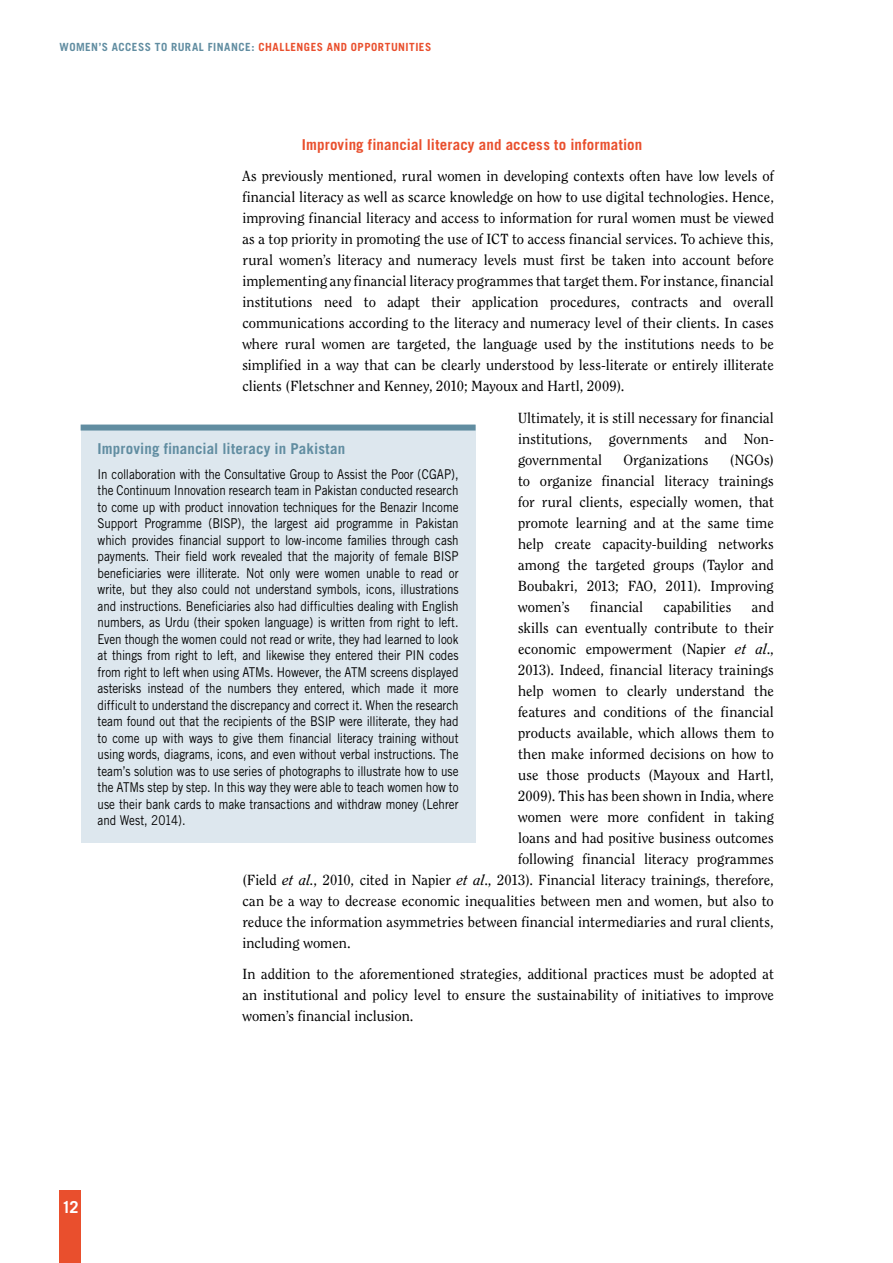
<style>
.page{position:relative;width:893px;height:1263px;background:#fff}
.page>*{position:absolute;margin:0;border:0;box-sizing:border-box;transform-origin:0 0}
.t1{font:700 16.5px "Trade Gothic";color:#fff}
.t2{font:700 15px "Trade Gothic";letter-spacing:.01em;color:#e94f2d}
.t3{font:700 15px "Trade Gothic";letter-spacing:.01em;color:#618da1}
.t4{font:14.55px/21px "Clearface";color:#000;text-align:justify}
.t5{font:13.5px/16.5px "Trade Gothic";letter-spacing:-.005em;color:#000;text-align:justify;scale:.86 1}
.t6{font:700 11.25px "Trade Gothic";letter-spacing:.045em;color:#618da1}
.s1{color:#e94f2d}
.s2{font-style:italic}
</style>
<div class="page">
<div style="left:60px;top:1191px;width:21px;height:72px;background:#e94f2d"></div>
<div style="left:81px;top:425px;width:395px;height:417px;background:#dde7ee"></div>
<div style="left:81px;top:424px;width:395px;height:6px;background:#618da1"></div>
<p class="t6" style="left:60px;top:40px;width:373px">women’s access to rural finance: <span class="s1">challenges and opportunities</span></p>
<p class="t2" style="left:302px;top:135px;width:342px">Improving financial literacy and access to information</p>
<p class="t4" style="left:242px;top:165px;width:533px">As previously mentioned, rural women in developing contexts often have low levels of financial literacy as well as scarce knowledge on how to use digital technologies. Hence, improving financial literacy and access to information for rural women must be viewed as a top priority in promoting the use of ICT to access financial services. To achieve this, rural women’s literacy and numeracy levels must first be taken into account before implementing any financial literacy programmes that target them. For instance, financial institutions need to adapt their application procedures, contracts and overall communications according to the literacy and numeracy level of their clients. In cases where rural women are targeted, the language used by the institutions needs to be simplified in a way that can be clearly understood by less-literate or entirely illiterate clients (Fletschner and Kenney, 2010; Mayoux and Hartl, 2009).</p>
<p class="t4" style="left:518px;top:407px;width:257px">Ultimately, it is still necessary for financial institutions, governments and Non&shy;governmental</p>
<p class="t3" style="left:98px;top:439px;width:249px">Improving financial literacy in Pakistan</p>
<p class="t5" style="left:98px;top:466px;width:421px">In collaboration with the Consultative Group to Assist the Poor (CGAP), the Continuum Innovation research team in Pakistan conducted research to come up with product innovation techniques for the Benazir Income Support Programme (BISP), the largest aid programme in Pakistan which provides financial support to low-income families through cash payments. Their field work revealed that the majority of female BISP beneficiaries were illiterate. Not only were women unable to read or write, but they also could not understand symbols, icons, illustrations and instructions. Beneficiaries also had difficulties dealing with English numbers, as Urdu (their spoken language) is written from right to left.<br>Even though the women could not read or write, they had learned to look at things from right to left, and likewise they entered their PIN codes from right to left when using ATMs. However, the ATM screens displayed asterisks instead of the numbers they entered, which made it more difficult to understand the discrepancy and correct it. When the research team found out that the recipients of the BSIP were illiterate, they had to come up with ways to give them financial literacy training without using words, diagrams, icons, and even without verbal instructions. The team’s solution was to use series of photographs to illustrate how to use the ATMs step by step. In this way they were able to teach women how to use their bank cards to make transactions and withdraw money (Lehrer and West, 2014).</p>
<p class="t4" style="left:518px;top:449px;width:257px;text-indent:212px">(NGOs) to organize financial literacy trainings for rural clients, especially women, that promote learning and at the same time help create capacity-building networks among the targeted groups (Taylor and Boubakri, 2013; FAO, 2011). Improving women’s</p>
<p class="t4" style="left:623px;top:449px;width:87px">Organizations</p>
<p class="t4" style="left:590px;top:596px;width:55px">financial</p>
<p class="t4" style="left:664px;top:596px;width:69px">capabilities</p>
<p class="t4" style="left:752px;top:596px;width:24px">and</p>
<p class="t4" style="left:518px;top:617px;width:257px">skills can eventually contribute to their</p>
<p class="t4" style="left:518px;top:638px;width:257px">economic empowerment (Napier <span class="s2">et al</span>.,</p>
<p class="t4" style="left:518px;top:659px;width:257px">2013). Indeed, financial literacy trainings</p>
<p class="t4" style="left:518px;top:680px;width:257px">help women to clearly understand the</p>
<p class="t4" style="left:518px;top:701px;width:257px">features and conditions of the financial</p>
<p class="t4" style="left:518px;top:722px;width:257px">products available, which allows them to</p>
<p class="t4" style="left:518px;top:743px;width:257px">then make informed decisions on how to</p>
<p class="t4" style="left:518px;top:764px;width:257px">use those products (Mayoux and Hartl,</p>
<p class="t4" style="left:518px;top:785px;width:257px">2009). This has been shown in India, where</p>
<p class="t4" style="left:518px;top:806px;width:257px">women were more confident in taking</p>
<p class="t4" style="left:518px;top:827px;width:257px">loans and had positive business outcomes</p>
<p class="t4" style="left:518px;top:848px;width:257px">following financial literacy programmes</p>
<p class="t4" style="left:242px;top:869px;width:533px">(Field <span class="s2">et al.</span>, 2010, cited in Napier <span class="s2">et al</span>., 2013). Financial literacy trainings, therefore,</p>
<p class="t4" style="left:242px;top:890px;width:533px">can be a way to decrease economic inequalities between men and women, but also to</p>
<p class="t4" style="left:242px;top:911px;width:533px">reduce the information asymmetries between financial intermediaries and rural clients,</p>
<p class="t4" style="left:242px;top:932px;width:110px">including women.</p>
<p class="t4" style="left:242px;top:963px;width:533px">In addition to the aforementioned strategies, additional practices must be adopted at an institutional and policy level to ensure the sustainability of initiatives to improve women’s financial inclusion.</p>
<p class="t1" style="left:62px;top:1197px;width:18px">12</p>
</div>
